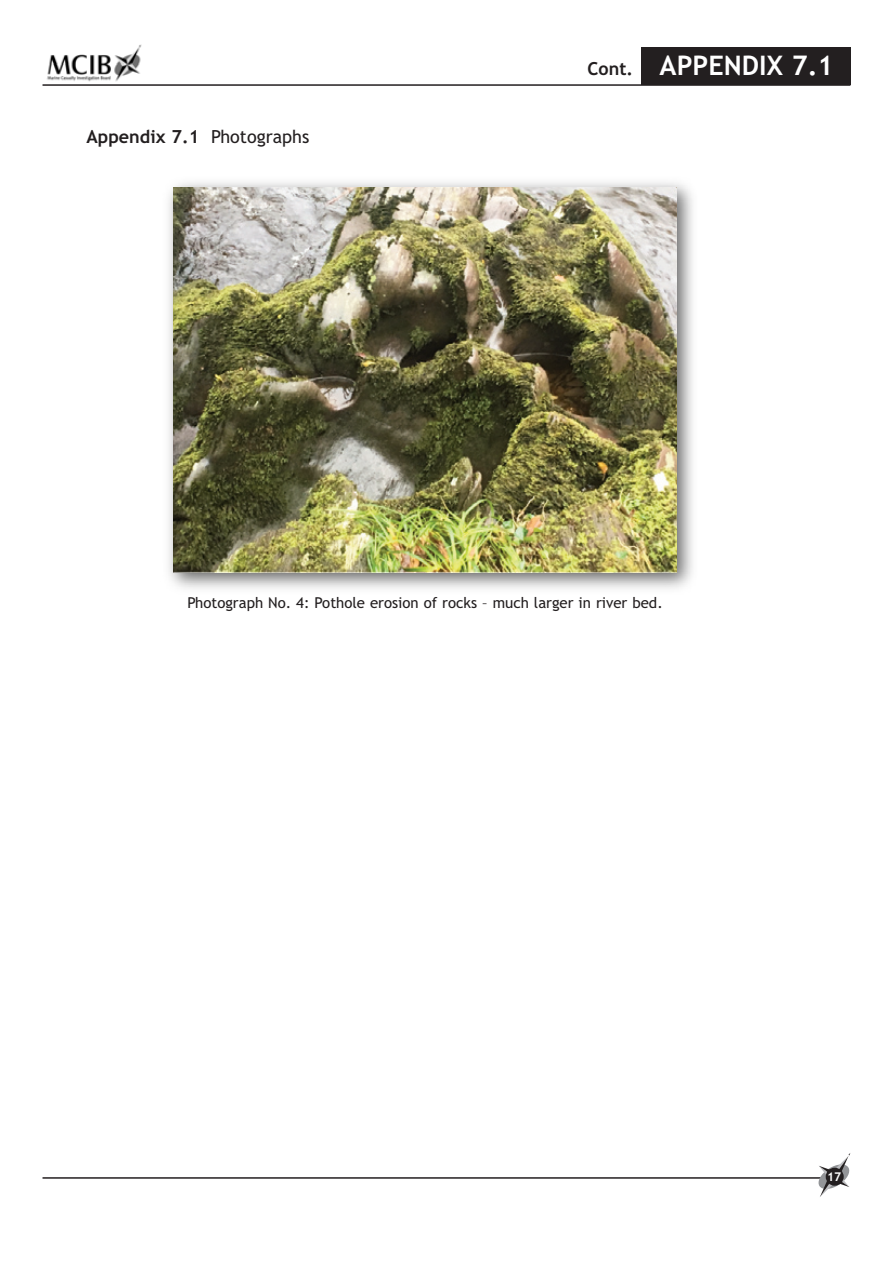
<style>
.page{position:relative;width:893px;height:1263px;background:#fff}
.page>*{position:absolute;margin:0;border:0;box-sizing:border-box;transform-origin:0 0}
.t1{font:700 27px "Trebuchet MS";color:#fff}
.t2{font:700 18px "Trebuchet MS";color:#231f20}
.t3{font:15px "Trebuchet MS";color:#231f20}
.t4{font:700 12px "Trebuchet MS";color:#fff}
.s1{font-weight:400}
</style>
<div class="page">
<hr style="left:43px;top:1177px;width:782px;height:2px;background:#231f20">
<img style="left:47px;top:44px;width:95px;height:38px">
<hr style="left:43px;top:84px;width:807px;height:2px;background:#231f20">
<svg style="left:819px;top:1153px;width:31px;height:44px"></svg>
<div style="left:826px;top:1168px;width:18px;height:18px;background:#231f20;border-radius:50%"></div>
<div style="left:641px;top:47px;width:209px;height:38px;background:#231f20"></div>
<img style="left:168px;top:182px;width:525px;height:407px">
<img style="left:174px;top:187px;width:503px;height:385px">
<p class="t2" style="left:87px;top:130px;width:224px">Appendix 7.1 <span class="s1">Photographs</span></p>
<p class="t2" style="left:587px;top:61px;width:47px">Cont.</p>
<p class="t1" style="left:660px;top:55px;width:175px">APPENDIX 7.1</p>
<p class="t3" style="left:188px;top:597px;width:477px">Photograph No. 4: Pothole erosion of rocks – much larger in river bed.</p>
<p class="t4" style="left:827px;top:1172px;width:16px">17</p>
</div>
